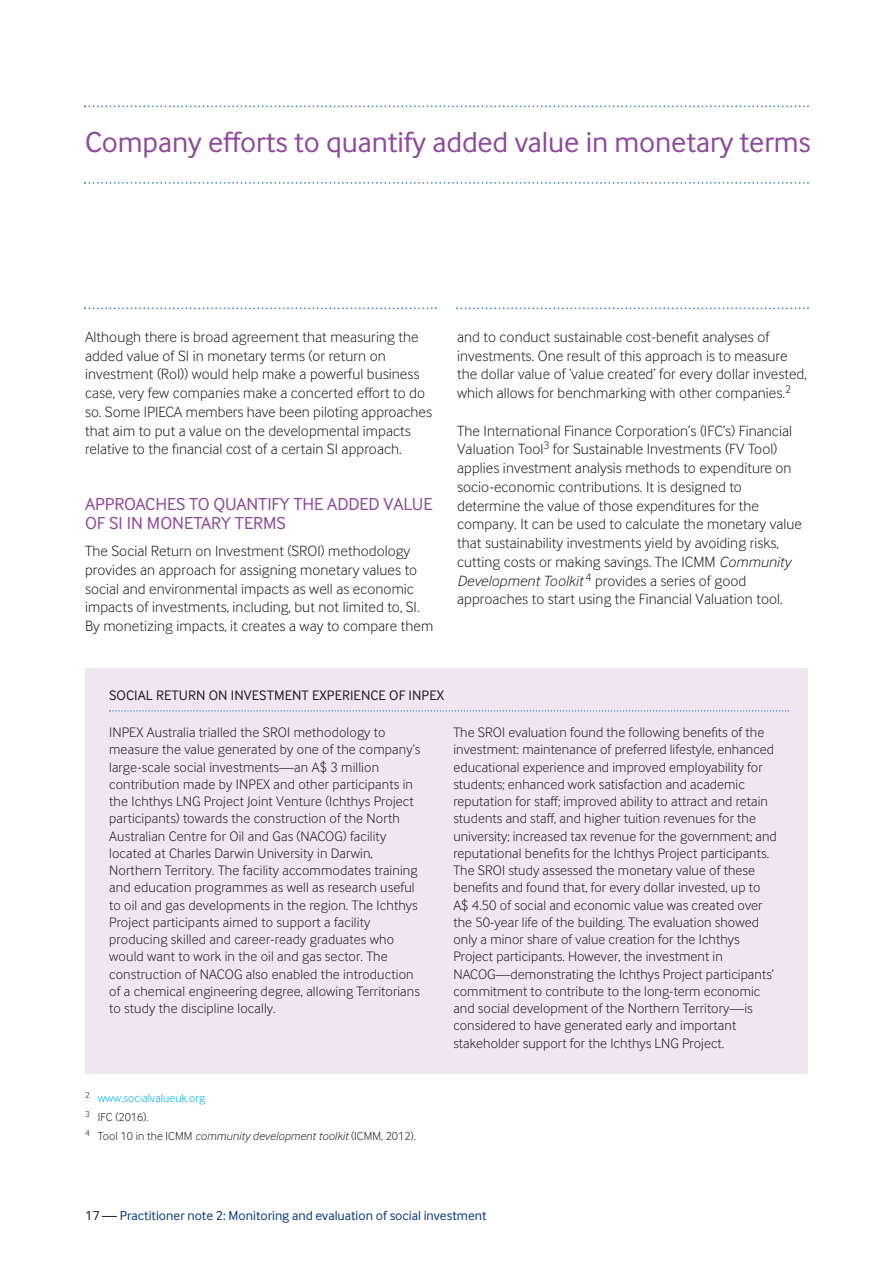
<style>
.page{position:relative;width:893px;height:1263px;background:#fff}
.page>*{position:absolute;margin:0;border:0;box-sizing:border-box;transform-origin:0 0}
.t1{font:30px "Inter Face";letter-spacing:-.005em;color:#8e499b}
.t2{font:18px/19.2px "Inter Face";letter-spacing:-.005em;color:#8e499b}
.t3{font:300 15.3px/18.8px "Inter Face";letter-spacing:.005em;color:#231f20}
.t4{font:300 14.25px/17.2px "Inter Face";letter-spacing:.005em;color:#231f20}
.t5{font:14.25px "Inter Face";letter-spacing:.005em;color:#231f20}
.t6{font:13.5px "Inter Face";color:#083981}
.t7{font:300 12px/18.6px "Inter Face";letter-spacing:.005em;color:#231f20}
.s1{font-style:italic}
.s2{color:#00aeef}
.s3{color:#231f20}
</style>
<div class="page">
<svg style="left:84px;top:105px;width:725px;height:2px"></svg>
<svg style="left:84px;top:182px;width:725px;height:2px"></svg>
<svg style="left:84px;top:307px;width:353px;height:2px"></svg>
<svg style="left:456px;top:307px;width:353px;height:2px"></svg>
<div style="left:85px;top:668px;width:723px;height:405px;background:#efe6f1"></div>
<svg style="left:109px;top:710px;width:680px;height:2px"></svg>
<h1 class="t1" style="left:85px;top:123px;width:727px">Company efforts to quantify added value in monetary terms</h1>
<p class="t3" style="left:85px;top:327px;width:348px">Although there is broad agreement that measuring the added value of SI in monetary terms (or return on investment (RoI)) would help make a powerful business case, very few companies make a concerted effort to do so. Some IPIECA members have been piloting approaches that aim to put a value on the developmental impacts relative to the financial cost of a certain SI approach.</p>
<p class="t2" style="left:85px;top:493px;width:349px">APPROACHES TO QUANTIFY THE ADDED VALUE<br>OF SI IN MONETARY TERMS</p>
<p class="t3" style="left:85px;top:541px;width:350px">The Social Return on Investment (SROI) methodology provides an approach for assigning monetary values to social and environmental impacts as well as economic impacts of investments, including, but not limited to, SI.<br>By monetizing impacts, it creates a way to compare them</p>
<p class="t3" style="left:457px;top:327px;width:351px">and to conduct sustainable cost-benefit analyses of investments. One result of this approach is to measure the dollar value of ‘value created’ for every dollar invested, which allows for benchmarking with other companies.<sup>2</sup></p>
<p class="t3" style="left:457px;top:421px;width:346px">The International Finance Corporation’s (IFC’s) Financial Valuation Tool<sup>3</sup> for Sustainable Investments (FV Tool) applies investment analysis methods to expenditure on socio-economic contributions. It is designed to determine the value of those expenditures for the company. It can be used to calculate the monetary value that sustainability investments yield by avoiding risks, cutting costs or making savings. The ICMM <span class="s1">Community Development Toolkit</span> <sup>4</sup> provides a series of good approaches to start using the Financial Valuation tool.</p>
<p class="t5" style="left:109px;top:686px;width:336px">SOCIAL RETURN ON INVESTMENT EXPERIENCE OF INPEX</p>
<p class="t4" style="left:109px;top:723px;width:313px">INPEX Australia trialled the SROI methodology to measure the value generated by one of the company’s large-scale social investments—an A$ 3 million contribution made by INPEX and other participants in the Ichthys LNG Project Joint Venture (Ichthys Project participants) towards the construction of the North Australian Centre for Oil and Gas (NACOG) facility located at Charles Darwin University in Darwin, Northern Territory. The facility accommodates training and education programmes as well as research useful to oil and gas developments in the region. The Ichthys Project participants aimed to support a facility producing skilled and career-ready graduates who would want to work in the oil and gas sector. The construction of NACOG also enabled the introduction of a chemical engineering degree, allowing Territorians to study the discipline locally.</p>
<p class="t4" style="left:453px;top:723px;width:325px">The SROI evaluation found the following benefits of the investment: maintenance of preferred lifestyle, enhanced educational experience and improved employability for students; enhanced work satisfaction and academic reputation for staff; improved ability to attract and retain students and staff, and higher tuition revenues for the university; increased tax revenue for the government; and reputational benefits for the Ichthys Project participants.<br>The SROI study assessed the monetary value of these benefits and found that, for every dollar invested, up to A$ 4.50 of social and economic value was created over the 50-year life of the building. The evaluation showed only a minor share of value creation for the Ichthys Project participants. However, the investment in NACOG—demonstrating the Ichthys Project participants’ commitment to contribute to the long-term economic and social development of the Northern Territory—is considered to have generated early and important stakeholder support for the Ichthys LNG Project.</p>
<p class="t7" style="left:85px;top:1088px;width:332px"><sup>2</sup> <span class="s2">www.socialvalueuk.org<br></span><sup>3</sup> IFC (2016).<br><sup>4</sup> Tool 10 in the ICMM <span class="s1">community development toolkit</span> (ICMM, 2012).</p>
<p class="t6" style="left:85px;top:1207px;width:403px"><span class="s3">17 —</span> Practitioner note 2: Monitoring and evaluation of social investment</p>
</div>
